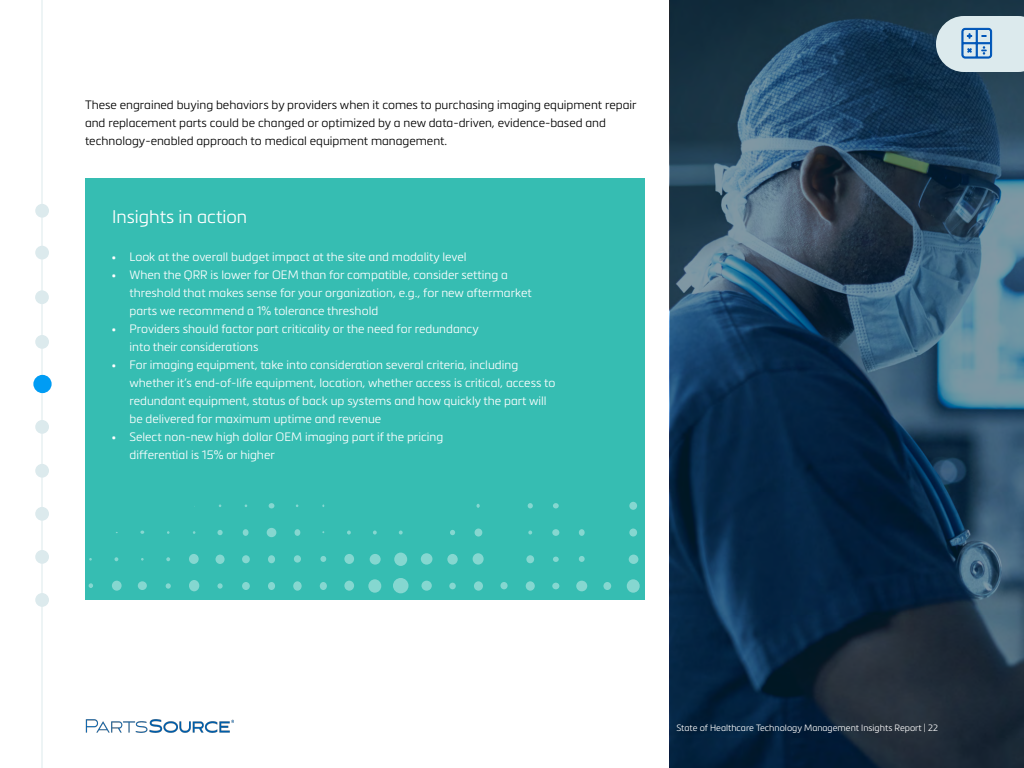
<style>
.page{position:relative;width:1024px;height:768px;background:#fff}
.page>*{position:absolute;margin:0;border:0;box-sizing:border-box;transform-origin:0 0}
.t1{font:300 18px "Metronic Pro";color:#fff}
.t2{font:300 12px/18px "Metronic Pro";color:#fff}
.t3{font:300 12px/18px "Metronic Pro";color:#000}
.t4{font:300 9px "Metronic Pro";color:#fff}
</style>
<div class="page">
<img style="left:85px;top:719px;width:149px;height:14px">
<div style="left:85px;top:178px;width:560px;height:422px;background:#36bdb2"></div>
<svg style="left:89px;top:583px;width:4px;height:5px"></svg>
<div style="left:112px;top:581px;width:10px;height:10px;background:#fff;border-radius:50%;opacity:.4"></div>
<div style="left:138px;top:581px;width:9px;height:9px;background:#fff;border-radius:50%;opacity:.4"></div>
<svg style="left:166px;top:583px;width:5px;height:6px"></svg>
<div style="left:189px;top:580px;width:10px;height:11px;background:#85d7d0;border-radius:50%"></div>
<svg style="left:217px;top:583px;width:6px;height:6px"></svg>
<div style="left:242px;top:582px;width:8px;height:8px;background:#85d7d0;border-radius:50%"></div>
<div style="left:268px;top:582px;width:7px;height:8px;background:#85d7d0;border-radius:50%"></div>
<div style="left:293px;top:581px;width:9px;height:10px;background:#fff;border-radius:50%;opacity:.4"></div>
<div style="left:320px;top:582px;width:7px;height:8px;background:#85d7d0;border-radius:50%"></div>
<div style="left:344px;top:581px;width:10px;height:10px;background:#fff;border-radius:50%;opacity:.4"></div>
<div style="left:368px;top:579px;width:13px;height:14px;background:#fff;border-radius:50%;opacity:.4"></div>
<div style="left:393px;top:578px;width:16px;height:15px;background:#85d7d0;border-radius:50%"></div>
<div style="left:421px;top:581px;width:11px;height:10px;background:#85d7d0;border-radius:50%"></div>
<div style="left:449px;top:583px;width:7px;height:6px;background:#85d7d0;border-radius:50%"></div>
<div style="left:474px;top:581px;width:9px;height:10px;background:#fff;border-radius:50%;opacity:.4"></div>
<div style="left:500px;top:582px;width:8px;height:7px;background:#fff;border-radius:50%;opacity:.4"></div>
<div style="left:526px;top:581px;width:9px;height:10px;background:#fff;border-radius:50%;opacity:.4"></div>
<div style="left:552px;top:583px;width:7px;height:6px;background:#85d7d0;border-radius:50%"></div>
<div style="left:576px;top:581px;width:11px;height:10px;background:#85d7d0;border-radius:50%"></div>
<div style="left:603px;top:582px;width:8px;height:8px;background:#85d7d0;border-radius:50%"></div>
<div style="left:627px;top:579px;width:13px;height:14px;background:#fff;border-radius:50%;opacity:.4"></div>
<svg style="left:114px;top:557px;width:4px;height:4px"></svg>
<svg style="left:166px;top:557px;width:4px;height:4px"></svg>
<div style="left:189px;top:554px;width:10px;height:10px;background:#fff;border-radius:50%;opacity:.4"></div>
<div style="left:216px;top:555px;width:9px;height:9px;background:#85d7d0;border-radius:50%"></div>
<div style="left:242px;top:555px;width:8px;height:8px;background:#85d7d0;border-radius:50%"></div>
<div style="left:268px;top:555px;width:7px;height:8px;background:#85d7d0;border-radius:50%"></div>
<div style="left:294px;top:555px;width:7px;height:8px;background:#85d7d0;border-radius:50%"></div>
<svg style="left:320px;top:556px;width:6px;height:6px"></svg>
<div style="left:344px;top:554px;width:10px;height:10px;background:#fff;border-radius:50%;opacity:.4"></div>
<div style="left:370px;top:554px;width:11px;height:11px;background:#85d7d0;border-radius:50%"></div>
<div style="left:394px;top:553px;width:13px;height:13px;background:#85d7d0;border-radius:50%"></div>
<div style="left:421px;top:553px;width:11px;height:12px;background:#85d7d0;border-radius:50%"></div>
<div style="left:447px;top:554px;width:11px;height:11px;background:#85d7d0;border-radius:50%"></div>
<div style="left:473px;top:553px;width:11px;height:12px;background:#85d7d0;border-radius:50%"></div>
<div style="left:526px;top:555px;width:8px;height:8px;background:#85d7d0;border-radius:50%"></div>
<svg style="left:553px;top:557px;width:6px;height:5px"></svg>
<svg style="left:579px;top:556px;width:6px;height:6px"></svg>
<div style="left:629px;top:555px;width:9px;height:9px;background:#85d7d0;border-radius:50%"></div>
<svg style="left:217px;top:530px;width:6px;height:5px"></svg>
<div style="left:243px;top:529px;width:6px;height:7px;background:#85d7d0;border-radius:50%"></div>
<div style="left:267px;top:528px;width:9px;height:9px;background:#85d7d0;border-radius:50%"></div>
<svg style="left:295px;top:529px;width:5px;height:7px"></svg>
<svg style="left:347px;top:531px;width:4px;height:4px"></svg>
<svg style="left:373px;top:531px;width:4px;height:4px"></svg>
<svg style="left:399px;top:531px;width:4px;height:4px"></svg>
<svg style="left:450px;top:530px;width:5px;height:5px"></svg>
<div style="left:475px;top:529px;width:7px;height:8px;background:#85d7d0;border-radius:50%"></div>
<svg style="left:528px;top:531px;width:4px;height:4px"></svg>
<div style="left:552px;top:529px;width:7px;height:7px;background:#85d7d0;border-radius:50%"></div>
<div style="left:579px;top:529px;width:6px;height:7px;background:#85d7d0;border-radius:50%"></div>
<div style="left:629px;top:529px;width:8px;height:8px;background:#85d7d0;border-radius:50%"></div>
<svg style="left:269px;top:503px;width:5px;height:5px"></svg>
<svg style="left:528px;top:503px;width:5px;height:5px"></svg>
<svg style="left:553px;top:503px;width:6px;height:5px"></svg>
<div style="left:629px;top:502px;width:8px;height:8px;background:#85d7d0;border-radius:50%"></div>
<svg style="left:670px;top:0;width:354px;height:768px;background:#1f3d55"></svg>
<hr style="left:42px;top:0;width:1px;height:768px;background:#dceaed">
<div style="left:35px;top:246px;width:14px;height:14px;background:#dceaed;border-radius:50%"></div>
<div style="left:35px;top:335px;width:14px;height:14px;background:#dceaed;border-radius:50%"></div>
<div style="left:35px;top:290px;width:14px;height:14px;background:#dceaed;border-radius:50%"></div>
<div style="left:35px;top:420px;width:14px;height:14px;background:#dceaed;border-radius:50%"></div>
<div style="left:35px;top:464px;width:14px;height:14px;background:#dceaed;border-radius:50%"></div>
<div style="left:35px;top:507px;width:14px;height:14px;background:#dceaed;border-radius:50%"></div>
<div style="left:35px;top:550px;width:14px;height:14px;background:#dceaed;border-radius:50%"></div>
<div style="left:35px;top:593px;width:14px;height:14px;background:#dceaed;border-radius:50%"></div>
<div style="left:35px;top:204px;width:14px;height:14px;background:#dceaed;border-radius:50%"></div>
<div style="left:33px;top:375px;width:19px;height:18px;background:#009cf4;border-radius:50%"></div>
<svg style="left:936px;top:16px;width:88px;height:56px;background:#bcd1dd"></svg>
<p class="t3" style="left:85px;top:95px;width:553px">These engrained buying behaviors by providers when it comes to purchasing imaging equipment repair and replacement parts could be changed or optimized by a new data-driven, evidence-based and technology-enabled approach to medical equipment management.</p>
<p class="t1" style="left:112px;top:204px;width:137px">Insights in action</p>
<p class="t2" style="left:112px;top:247px;width:357px">• Look at the overall budget impact at the site and modality level</p>
<p class="t2" style="left:130px;top:265px;width:404px;text-indent:-18px">• When the QRR is lower for OEM than for compatible, consider setting a threshold that makes sense for your organization, e.g., for new aftermarket parts we recommend a 1% tolerance threshold</p>
<p class="t2" style="left:130px;top:319px;width:351px;text-indent:-18px">• Providers should factor part criticality or the need for redundancy into their considerations</p>
<p class="t2" style="left:130px;top:355px;width:427px;text-indent:-18px">• For imaging equipment, take into consideration several criteria, including whether it’s end-of-life equipment, location, whether access is critical, access to redundant equipment, status of back up systems and how quickly the part will be delivered for maximum uptime and revenue</p>
<p class="t2" style="left:130px;top:427px;width:315px;text-indent:-18px">• Select non-new high dollar OEM imaging part if the pricing differential is 15% or higher</p>
<p class="t4" style="left:676px;top:722px;width:263px">State of Healthcare Technology Management Insights Report | 22</p>
</div>
